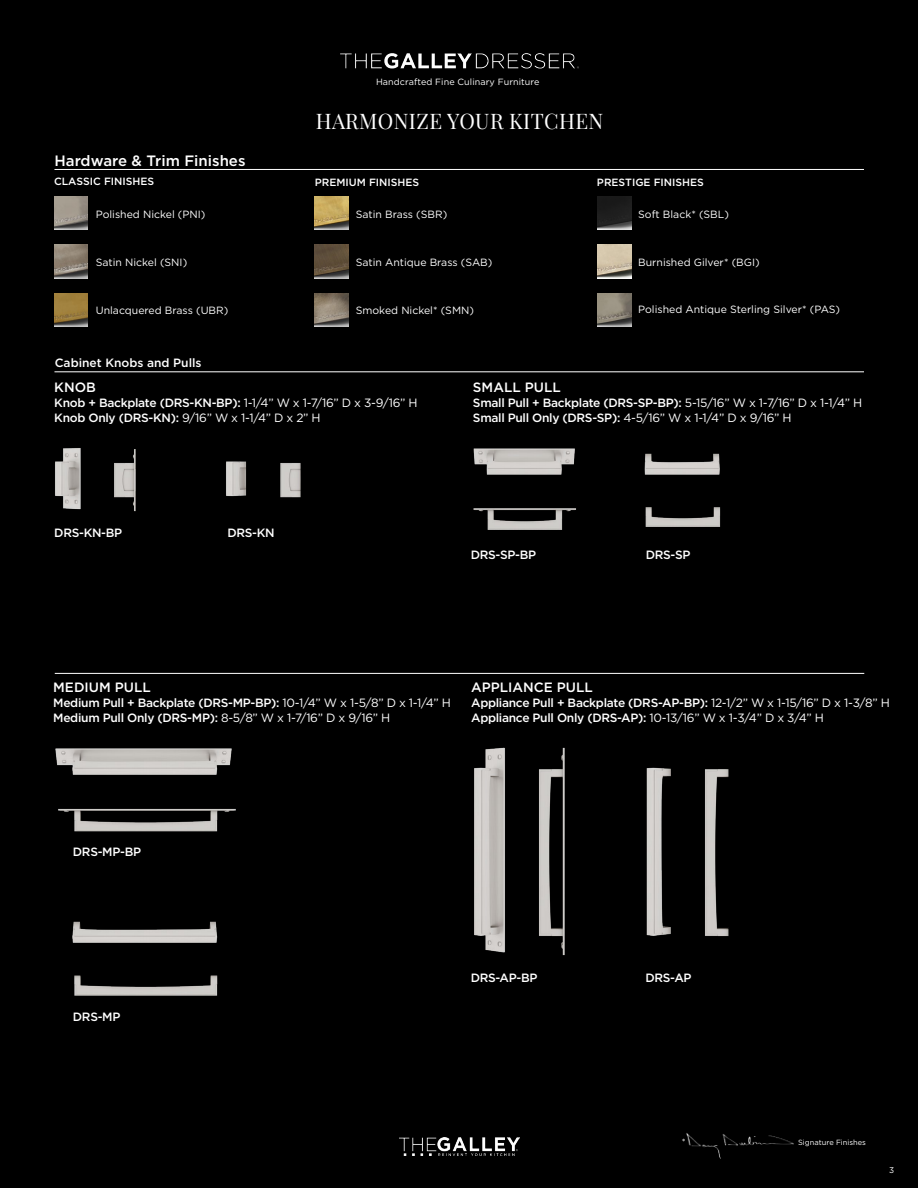
<style>
.page{position:relative;width:918px;height:1188px;background:#000}
.page>*{position:absolute;margin:0;border:0;box-sizing:border-box;transform-origin:0 0}
.t1{font:21px "Playfair Display";letter-spacing:.02em;color:#fff}
.t2{font:500 15px "Gotham";color:#fff}
.t3{font:500 13.5px "Gotham";color:#fff}
.t4{font:500 12px/15px "Gotham";letter-spacing:-.025em;color:#fff}
.t5{font:500 12px "Gotham";color:#fff}
.t6{font:10.5px "Gotham";color:#fff}
.t7{font:500 10.5px "Gotham";color:#fff}
.t8{font:9px "Gotham";letter-spacing:.01em;color:#fff}
.t9{font:8.25px "Gotham";color:#fff}
.t10{font:7.5px "Gotham";color:#fff}
.s1{font-weight:400}
</style>
<div class="page">
<hr style="left:54px;top:371px;width:810px;height:1px;background:#fff">
<hr style="left:55px;top:673px;width:809px;height:1px;background:#fff">
<img style="left:400px;top:1138px;width:119px;height:18px">
<img style="left:55px;top:448px;width:26px;height:62px">
<img style="left:226px;top:461px;width:21px;height:36px">
<img style="left:114px;top:449px;width:22px;height:63px">
<img style="left:280px;top:463px;width:21px;height:35px">
<img style="left:473px;top:448px;width:102px;height:27px">
<img style="left:644px;top:453px;width:76px;height:22px">
<img style="left:473px;top:508px;width:103px;height:22px">
<img style="left:645px;top:507px;width:76px;height:20px">
<img style="left:55px;top:748px;width:177px;height:27px">
<img style="left:72px;top:921px;width:146px;height:22px">
<img style="left:58px;top:808px;width:178px;height:24px">
<img style="left:74px;top:975px;width:144px;height:21px">
<img style="left:474px;top:747px;width:31px;height:206px">
<img style="left:646px;top:767px;width:25px;height:169px">
<img style="left:539px;top:747px;width:26px;height:209px">
<img style="left:705px;top:769px;width:24px;height:168px">
<hr style="left:54px;top:169px;width:810px;height:1px;background:#fff">
<img style="left:54px;top:196px;width:34px;height:33px">
<img style="left:315px;top:245px;width:33px;height:33px">
<img style="left:55px;top:294px;width:33px;height:33px">
<img style="left:315px;top:294px;width:33px;height:33px">
<img style="left:598px;top:294px;width:33px;height:33px">
<img style="left:54px;top:245px;width:34px;height:33px">
<img style="left:598px;top:245px;width:33px;height:33px">
<img style="left:315px;top:196px;width:33px;height:33px">
<img style="left:598px;top:196px;width:33px;height:33px">
<img style="left:340px;top:53px;width:239px;height:16px">
<img style="left:686px;top:1133px;width:108px;height:26px">
<p class="t8" style="left:376px;top:76px;width:165px">Handcrafted Fine Culinary Furniture</p>
<h1 class="t1" style="left:316px;top:104px;width:289px">HARMONIZE YOUR KITCHEN</h1>
<p class="t2" style="left:54px;top:151px;width:193px">Hardware &amp; Trim Finishes</p>
<p class="t7" style="left:54px;top:175px;width:102px">CLASSIC FINISHES</p>
<p class="t7" style="left:315px;top:175px;width:106px">PREMIUM FINISHES</p>
<p class="t7" style="left:597px;top:175px;width:109px">PRESTIGE FINISHES</p>
<p class="t6" style="left:96px;top:207px;width:111px">Polished Nickel (PNI)</p>
<p class="t6" style="left:356px;top:208px;width:93px">Satin Brass (SBR)</p>
<p class="t6" style="left:638px;top:208px;width:92px">Soft Black* (SBL)</p>
<p class="t6" style="left:96px;top:255px;width:93px">Satin Nickel (SNI)</p>
<p class="t6" style="left:356px;top:256px;width:138px">Satin Antique Brass (SAB)</p>
<p class="t6" style="left:638px;top:256px;width:123px">Burnished Gilver* (BGI)</p>
<p class="t6" style="left:96px;top:303px;width:134px">Unlacquered Brass (UBR)</p>
<p class="t6" style="left:356px;top:303px;width:120px">Smoked Nickel* (SMN)</p>
<p class="t6" style="left:638px;top:303px;width:203px">Polished Antique Sterling Silver* (PAS)</p>
<p class="t5" style="left:55px;top:355px;width:148px">Cabinet Knobs and Pulls</p>
<p class="t3" style="left:54px;top:378px;width:43px">KNOB</p>
<p class="t4" style="left:54px;top:395px;width:365px">Knob + Backplate (DRS-KN-BP): <span class="s1">1-1/4” W x 1-7/16” D x 3-9/16” H<br></span>Knob Only (DRS-KN): <span class="s1">9/16” W x 1-1/4” D x 2” H</span></p>
<p class="t4" style="left:54px;top:525px;width:70px">DRS-KN-BP</p>
<p class="t4" style="left:227px;top:525px;width:49px">DRS-KN</p>
<p class="t3" style="left:473px;top:378px;width:89px">SMALL PULL</p>
<p class="t4" style="left:473px;top:395px;width:391px">Small Pull + Backplate (DRS-SP-BP): <span class="s1">5-15/16” W x 1-7/16” D x 1-1/4” H<br></span>Small Pull Only (DRS-SP): <span class="s1">4-5/16” W x 1-1/4” D x 9/16” H</span></p>
<p class="t4" style="left:471px;top:547px;width:67px">DRS-SP-BP</p>
<p class="t4" style="left:646px;top:547px;width:46px">DRS-SP</p>
<p class="t3" style="left:53px;top:678px;width:99px">MEDIUM PULL</p>
<p class="t4" style="left:53px;top:695px;width:399px">Medium Pull + Backplate (DRS-MP-BP): <span class="s1">10-1/4” W x 1-5/8” D x 1-1/4” H<br></span>Medium Pull Only (DRS-MP): <span class="s1">8-5/8” W x 1-7/16” D x 9/16” H</span></p>
<p class="t3" style="left:471px;top:678px;width:123px">APPLIANCE PULL</p>
<p class="t4" style="left:471px;top:695px;width:420px">Appliance Pull + Backplate (DRS-AP-BP): <span class="s1">12-1/2” W x 1-15/16” D x 1-3/8” H<br></span>Appliance Pull Only (DRS-AP): <span class="s1">10-13/16” W x 1-3/4” D x 3/4” H</span></p>
<p class="t4" style="left:73px;top:844px;width:70px">DRS-MP-BP</p>
<p class="t4" style="left:73px;top:1009px;width:49px">DRS-MP</p>
<p class="t4" style="left:471px;top:970px;width:68px">DRS-AP-BP</p>
<p class="t4" style="left:645px;top:970px;width:48px">DRS-AP</p>
<p class="t8" style="left:682px;top:1136px;width:5px">*</p>
<p class="t10" style="left:798px;top:1137px;width:69px">Signature Finishes</p>
<p class="t9" style="left:889px;top:1164px;width:7px">3</p>
</div>
